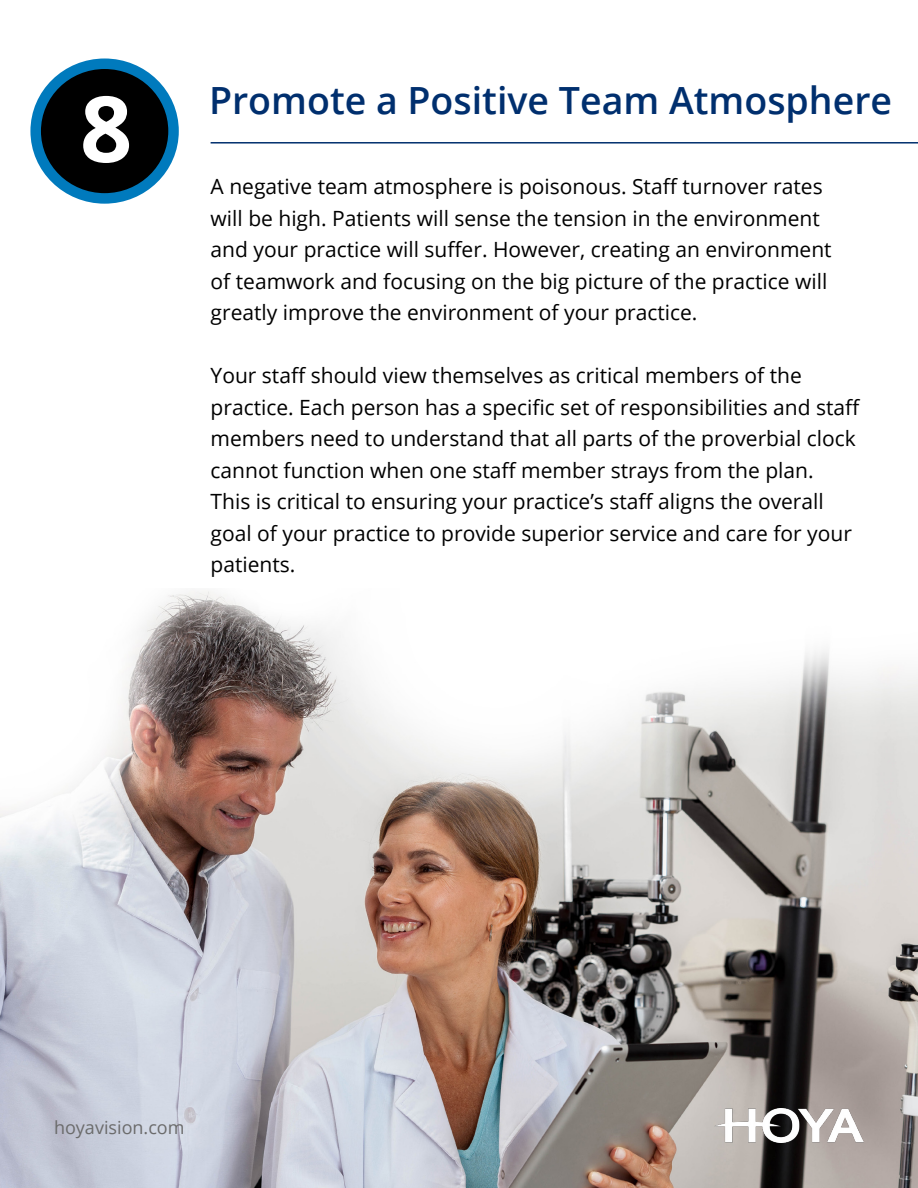
<style>
.page{position:relative;width:918px;height:1188px;background:#fff}
.page>*{position:absolute;margin:0;border:0;box-sizing:border-box;transform-origin:0 0}
.t1{font:700 91.5px "Open Sans";color:#fff}
.t2{font:600 37.5px "Open Sans";color:#002f6e}
.t3{font:21px/31.5px "Open Sans";color:#000}
.t4{font:18px "Open Sans";color:#6b6b6b}
</style>
<div class="page">
<img style="left:0;top:591px;width:918px;height:597px">
<div style="left:36px;top:64px;width:138px;height:134px;background:#000;border-radius:50%"></div>
<div style="left:30px;top:59px;width:149px;height:145px;border:10px solid #007abd;border-radius:50%"></div>
<hr style="left:211px;top:142px;width:707px;height:2px;background:#002f6e">
<img style="left:715px;top:1109px;width:148px;height:34px">
<h1 class="t1" style="left:80px;top:64px;width:54px">8</h1>
<h2 class="t2" style="left:209px;top:74px;width:685px">Promote a Positive Team Atmosphere</h2>
<p class="t3" style="left:211px;top:170px;width:623px">A negative team atmosphere is poisonous. Staff turnover rates will be high. Patients will sense the tension in the environment and your practice will suffer. However, creating an environment of teamwork and focusing on the big picture of the practice will greatly improve the environment of your practice.</p>
<p class="t3" style="left:211px;top:359px;width:651px">Your staff should view themselves as critical members of the practice. Each person has a specific set of responsibilities and staff members need to understand that all parts of the proverbial clock cannot function when one staff member strays from the plan.<br>This is critical to ensuring your practice’s staff aligns the overall goal of your practice to provide superior service and care for your patients.</p>
<p class="t4" style="left:54px;top:1115px;width:132px">hoyavision.com</p>
</div>
